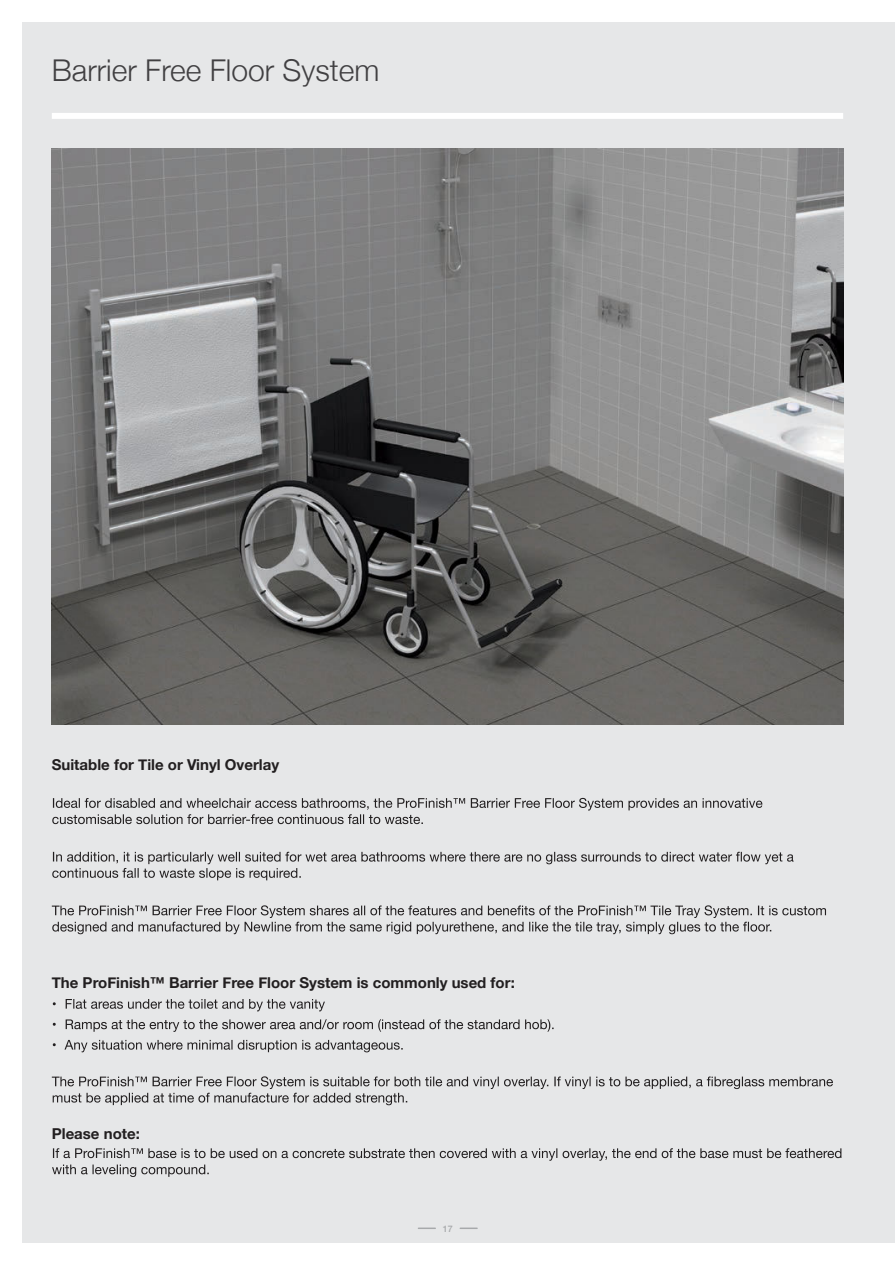
<style>
.page{position:relative;width:895px;height:1265px;background:#fff}
.page>*{position:absolute;margin:0;border:0;box-sizing:border-box;transform-origin:0 0}
.t1{font:300 30px "Helvetica Neue";color:#414042}
.t2{font:700 15px "Helvetica Neue";color:#221f20}
.t3{font:500 9px "Helvetica Neue";color:#a7a9ab}
</style>
<div class="page">
<div style="left:22px;top:22px;width:872px;height:1220px;background:#e6e7e8"></div>
<div style="left:52px;top:113px;width:791px;height:6px;background:#fff"></div>
<svg style="left:418px;top:1227px;width:17px;height:1px"></svg>
<svg style="left:460px;top:1227px;width:17px;height:1px"></svg>
<svg style="left:52px;top:797px;width:710px;height:27px"></svg>
<svg style="left:52px;top:851px;width:741px;height:29px"></svg>
<svg style="left:52px;top:905px;width:774px;height:29px"></svg>
<svg style="left:66px;top:999px;width:259px;height:12px"></svg>
<svg style="left:66px;top:1019px;width:487px;height:12px"></svg>
<svg style="left:64px;top:1039px;width:338px;height:13px"></svg>
<img style="left:52px;top:148px;width:791px;height:577px">
<svg style="left:52px;top:1076px;width:780px;height:29px"></svg>
<svg style="left:52px;top:1148px;width:789px;height:28px"></svg>
<h1 class="t1" style="left:52px;top:59px;width:329px">Barrier Free Floor System</h1>
<p class="t2" style="left:52px;top:759px;width:229px">Suitable for Tile or Vinyl Overlay</p>
<p class="t2" style="left:52px;top:977px;width:464px">The ProFinish™ Barrier Free Floor System is commonly used for:</p>
<p class="t2" style="left:52px;top:1128px;width:90px">Please note:</p>
<p class="t3" style="left:442px;top:1225px;width:12px">17</p>
</div>
